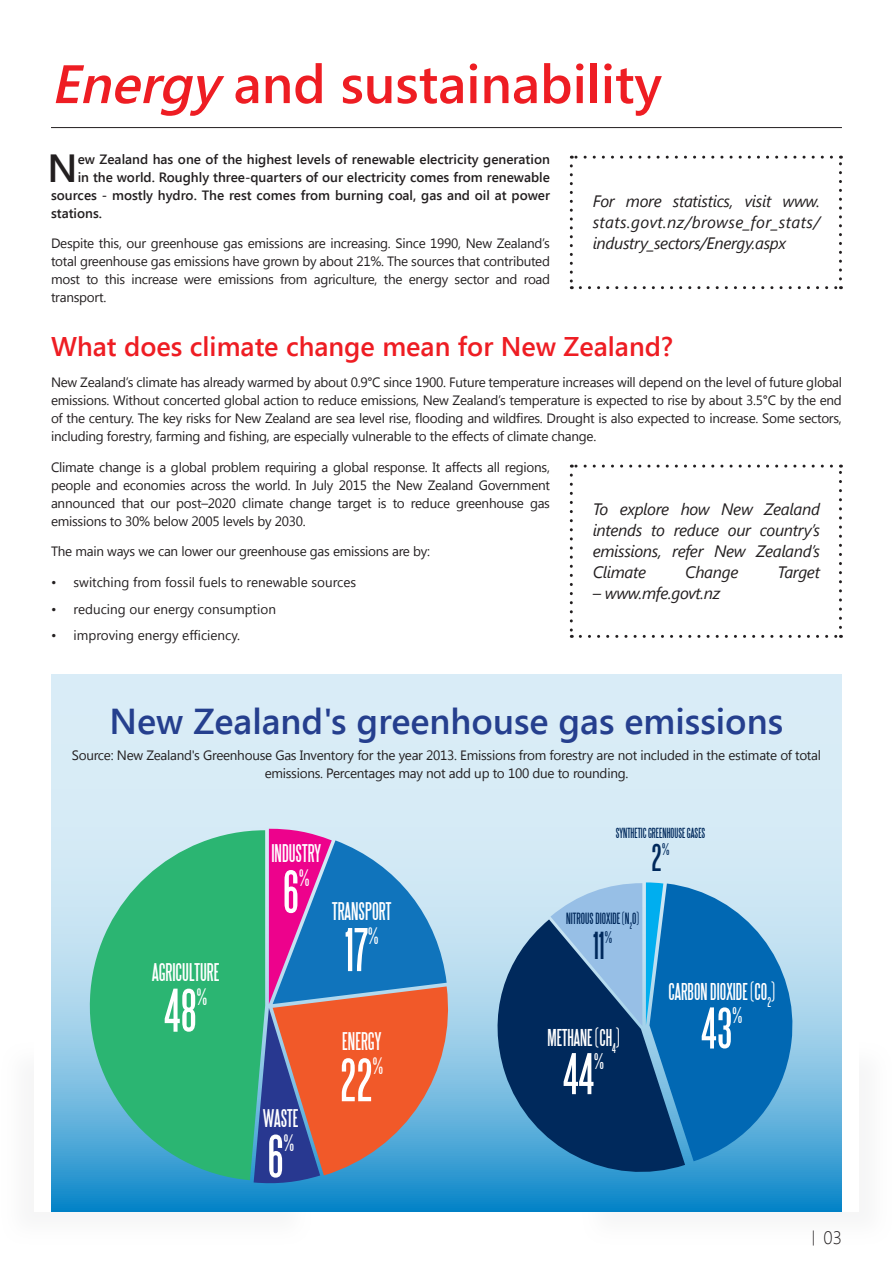
<style>
.page{position:relative;width:893px;height:1263px;background:#fff}
.page>*{position:absolute;margin:0;border:0;box-sizing:border-box;transform-origin:0 0}
.Heading_1{font:600 54px "Segoe UI";color:#ee1d23}
.t1{font:53.85px "Steelfish";color:#fff}
.t2{font:51.3px "Steelfish";color:#fff}
.Intro{font:600 39.15px "Segoe UI";color:#231f20}
.Heading_3{font:600 36px "Segoe UI";color:#253f8e}
.t3{font:34.2px "Steelfish";color:#00295c}
.Heading_2{font:600 27px "Segoe UI";color:#ee1d23}
.t4{font:22.5px "Steelfish";color:#fff}
.t5{font:21.45px "Steelfish";color:#fff}
.t6{font:21px "Steelfish";color:#fff}
.t7{font:19.95px "Steelfish";color:#fff}
.t8{font:300 18px "Segoe UI";color:#231f20}
.Pull_out_box{font:italic 16.5px/21px "Segoe UI";letter-spacing:-.02em;color:#231f20;text-align:justify}
.t9{font:15px "Steelfish";color:#00295c}
.t10{font:14.25px "Steelfish";color:#00295c}
.Body{font:13.5px/18px "Segoe UI";letter-spacing:-.02em;color:#231f20;text-align:justify}
.Intro-2{font:600 13.5px "Segoe UI";color:#231f20}
.Bullets{font:13.5px "Segoe UI";color:#231f20}
.t11{font:12.9px "Steelfish";color:#00295c}
.s1{font-style:italic}
.s2{font-size:15px}
</style>
<div class="page">
<div style="left:0;top:1040px;width:314px;height:207px;background:#fbfbfb"></div>
<div style="left:34px;top:1042px;width:278px;height:170px;background:#fff"></div>
<div style="left:580px;top:1040px;width:313px;height:207px;background:#fbfbfb"></div>
<div style="left:581px;top:1042px;width:278px;height:170px;background:#fff"></div>
<svg style="left:51px;top:675px;width:791px;height:536px;background:#b5daee"></svg>
<hr style="left:51px;top:127px;width:791px;height:1px;background:#231f20">
<svg style="left:570px;top:166px;width:3px;height:123px"></svg>
<svg style="left:580px;top:286px;width:261px;height:3px"></svg>
<svg style="left:839px;top:156px;width:3px;height:123px"></svg>
<svg style="left:571px;top:156px;width:260px;height:3px"></svg>
<svg style="left:570px;top:475px;width:3px;height:163px"></svg>
<svg style="left:580px;top:635px;width:261px;height:3px"></svg>
<svg style="left:839px;top:465px;width:3px;height:162px"></svg>
<svg style="left:571px;top:465px;width:260px;height:3px"></svg>
<svg style="left:82px;top:830px;width:172px;height:350px;background:#46ba90"></svg>
<svg style="left:254px;top:829px;width:203px;height:355px;background:#8b7791"></svg>
<svg style="left:486px;top:919px;width:199px;height:267px;background:#3b78a5"></svg>
<svg style="left:550px;top:882px;width:251px;height:279px;background:#3075ac"></svg>
<p class="Heading_1" style="left:51px;top:46px;width:612px"><span class="s1">Energy</span> and sustainability</p>
<p class="Intro" style="left:48px;top:140px;width:32px">N</p>
<p class="Intro-2" style="left:78px;top:149px;width:474px">ew Zealand has one of the highest levels of renewable electricity generation</p>
<p class="Intro-2" style="left:78px;top:167px;width:474px">in the world. Roughly three-quarters of our electricity comes from renewable</p>
<p class="Intro-2" style="left:51px;top:185px;width:500px">sources - mostly hydro. The rest comes from burning coal, gas and oil at power</p>
<p class="Intro-2" style="left:51px;top:203px;width:53px">stations.</p>
<p class="Body" style="left:51px;top:234px;width:501px">Despite this, our greenhouse gas emissions are increasing. Since 1990, New Zealand’s total greenhouse gas emissions have grown by about 21%. The sources that contributed most to this increase were emissions from agriculture, the energy sector and road transport.</p>
<p class="Heading_2" style="left:51px;top:328px;width:623px">What does climate change mean for New Zealand?</p>
<p class="Body" style="left:51px;top:372px;width:792px">New Zealand’s climate has already warmed by about 0.9°C since 1900. Future temperature increases will depend on the level of future global emissions. Without concerted global action to reduce emissions, New Zealand’s temperature is expected to rise by about 3.5°C by the end of the century. The key risks for New Zealand are sea level rise, flooding and wildfires. Drought is also expected to increase. Some sectors, including forestry, farming and fishing, are especially vulnerable to the effects of climate change.</p>
<p class="Body" style="left:51px;top:457px;width:501px">Climate change is a global problem requiring a global response. It affects all regions, people and economies across the world. In July 2015 the New Zealand Government announced that our post–2020 climate change target is to reduce greenhouse gas emissions to 30% below 2005 levels by 2030.</p>
<p class="Body" style="left:51px;top:542px;width:380px">The main ways we can lower our greenhouse gas emissions are by:</p>
<p class="Bullets" style="left:51px;top:573px;width:307px">• switching from fossil fuels to renewable sources</p>
<p class="Bullets" style="left:51px;top:599px;width:226px">• reducing our energy consumption</p>
<p class="Bullets" style="left:51px;top:626px;width:191px">• improving energy efficiency.</p>
<p class="Pull_out_box" style="left:593px;top:190px;width:229px">For more statistics, visit www. stats.govt.nz/browse_for_stats/ industry_sectors/Energy.aspx</p>
<p class="Pull_out_box" style="left:593px;top:498px;width:229px">To explore how New Zealand intends to reduce our country’s emissions, refer New Zealand’s Climate</p>
<p class="Pull_out_box" style="left:685px;top:561px;width:55px">Change</p>
<p class="Pull_out_box" style="left:777px;top:561px;width:44px">Target</p>
<p class="Pull_out_box" style="left:593px;top:582px;width:129px">– www.mfe.govt.nz</p>
<p class="Heading_3" style="left:110px;top:696px;width:675px">New Zealand's greenhouse gas emissions</p>
<p class="Body" style="left:72px;top:746px;width:751px;text-align:center">Source: New Zealand's Greenhouse Gas Inventory for the year 2013. Emissions from forestry are not included in the estimate of total emissions. Percentages may not add up to 100 due to rounding.</p>
<p class="t4" style="left:152px;top:960px;width:69px">AGRICULTURE</p>
<p class="t1" style="left:164px;top:982px;width:34px">48</p>
<p class="t6" style="left:197px;top:985px;width:12px">%</p>
<p class="t4" style="left:271px;top:841px;width:51px">INDUSTRY</p>
<p class="t1" style="left:283px;top:863px;width:18px">6</p>
<p class="t6" style="left:299px;top:867px;width:12px">%</p>
<p class="t4" style="left:332px;top:899px;width:61px">TRANSPORT</p>
<p class="t1" style="left:345px;top:921px;width:25px">17</p>
<p class="t6" style="left:368px;top:925px;width:12px">%</p>
<p class="t4" style="left:263px;top:1106px;width:37px">WASTE</p>
<p class="t1" style="left:267px;top:1128px;width:18px">6</p>
<p class="t6" style="left:284px;top:1131px;width:12px">%</p>
<p class="t4" style="left:342px;top:1029px;width:40px">ENERGY</p>
<p class="t1" style="left:340px;top:1051px;width:34px">22</p>
<p class="t6" style="left:373px;top:1055px;width:12px">%</p>
<p class="t11" style="left:616px;top:826px;width:91px">SYNTHETIC GREENHOUSE GASES</p>
<p class="t3" style="left:652px;top:839px;width:12px">2</p>
<p class="t9" style="left:662px;top:841px;width:9px">%</p>
<p class="t10" style="left:566px;top:911px;width:75px">NITROUS DIOXIDE (N<sub>2</sub>O)</p>
<p class="t3" style="left:593px;top:927px;width:13px">11</p>
<p class="t9" style="left:605px;top:929px;width:9px">%</p>
<p class="t5" style="left:547px;top:1026px;width:74px">METHANE (CH<sub>4</sub>)</p>
<p class="t2" style="left:563px;top:1047px;width:33px">44</p>
<p class="t7" style="left:594px;top:1050px;width:11px">%</p>
<p class="t5" style="left:668px;top:980px;width:108px">CARBON DIOXIDE (CO<sub>2</sub>)</p>
<p class="t2" style="left:701px;top:1001px;width:33px">43</p>
<p class="t7" style="left:732px;top:1004px;width:11px">%</p>
<p class="t8" style="left:812px;top:1225px;width:32px"><span class="s2">|</span> 03</p>
</div>
